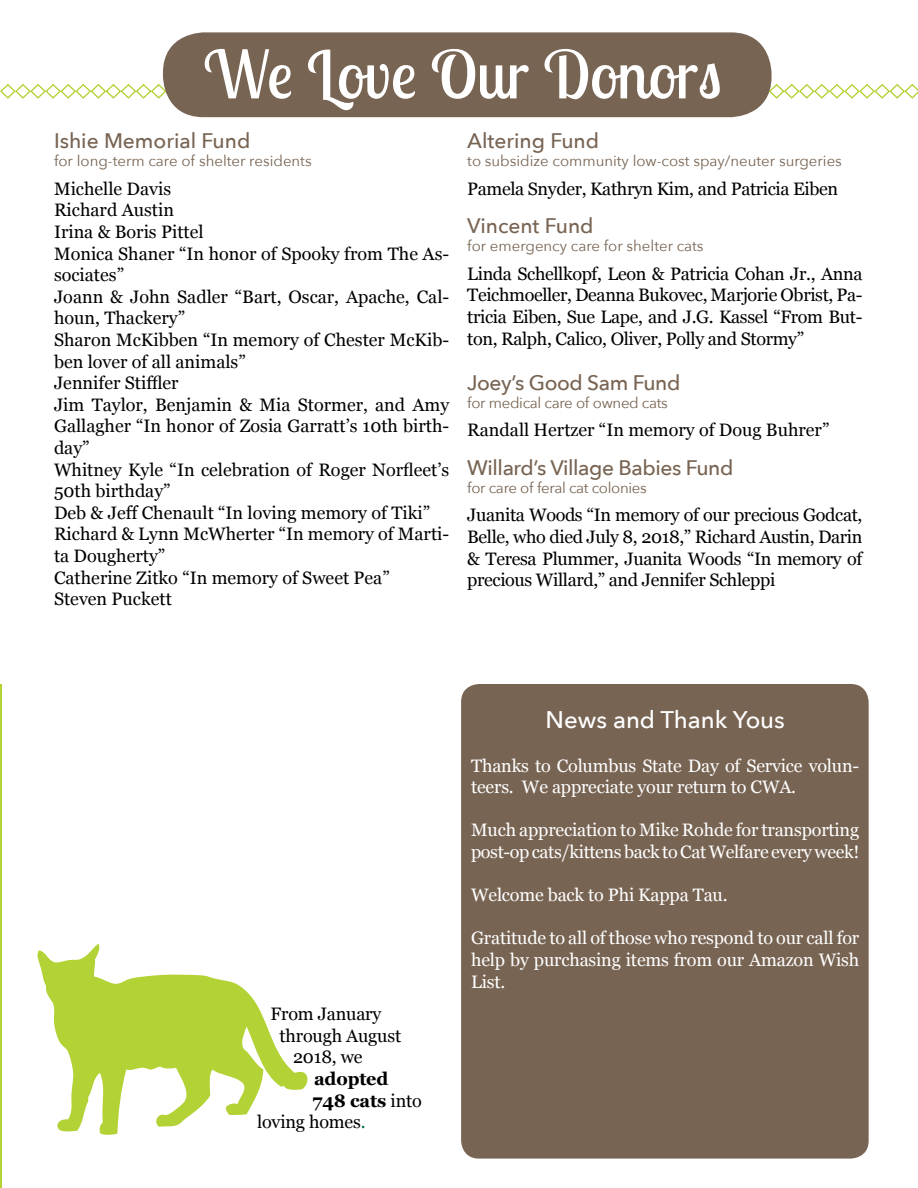
<style>
.page{position:relative;width:918px;height:1188px;background:#fff}
.page>*{position:absolute;margin:0;border:0;box-sizing:border-box;transform-origin:0 0}
.t1{font:66px "Lobster Two";color:#fff}
.t2{font:500 24px "Avenir Next";color:#fff}
.t3{font:500 21px "Avenir Next";letter-spacing:-.02em;color:#786453}
.t4{font:500 21px "Avenir Next";color:#786453}
.t5{font:18px/21.6px "Georgia";color:#000;text-align:justify}
.t6{font:18px/21.6px "Georgia";letter-spacing:-.01em;color:#fff}
.t7{font:18px "Georgia";letter-spacing:-.02em;color:#000}
.t8{font:700 18px "Georgia";letter-spacing:-.01em;color:#000}
.t9{font:15px "Avenir Next";color:#786453}
.t10{font:15px "Avenir Next";letter-spacing:-.02em;color:#786453}
.s1{font-weight:400}
.s2{color:#006f53}
</style>
<div class="page">
<svg style="left:0;top:83px;width:918px;height:17px"></svg>
<div style="left:163px;top:32px;width:609px;height:85px;background:#786453;border-radius:40px"></div>
<div style="left:461px;top:684px;width:408px;height:475px;background:#786453;border-radius:18px"></div>
<svg style="left:37px;top:944px;width:271px;height:191px"></svg>
<hr style="left:0;top:684px;width:1px;height:504px;background:#b3d235">
<h1 class="t1" style="left:203px;top:32px;width:520px">We Love Our Donors</h1>
<p class="t4" style="left:54px;top:123px;width:198px">Ishie Memorial Fund</p>
<p class="t9" style="left:54px;top:149px;width:259px">for long-term care of shelter residents</p>
<p class="t5" style="left:54px;top:177px;width:397px;text-align:left">Michelle Davis<br>Richard Austin<br>Irina &amp; Boris Pittel<br>Monica Shaner “In honor of Spooky from The As&shy;sociates”<br>Joann &amp; John Sadler “Bart, Oscar, Apache, Cal&shy;houn, Thackery”<br>Sharon McKibben “In memory of Chester McKib&shy;ben lover of all animals”<br>Jennifer Stiffler<br>Jim Taylor, Benjamin &amp; Mia Stormer, and Amy<br>Gallagher “In honor of Zosia Garratt’s 10th birth&shy;day”<br>Whitney Kyle “In celebration of Roger Norfleet’s<br>50th birthday”<br>Deb &amp; Jeff Chenault “In loving memory of Tiki”<br>Richard &amp; Lynn McWherter “In memory of Marti&shy;ta Dougherty”<br>Catherine Zitko “In memory of Sweet Pea”<br>Steven Puckett</p>
<p class="t4" style="left:467px;top:123px;width:133px">Altering Fund</p>
<p class="t9" style="left:467px;top:149px;width:376px">to subsidize community low-cost spay/neuter surgeries</p>
<p class="t7" style="left:467px;top:175px;width:373px">Pamela Snyder, Kathryn Kim, and Patricia Eiben</p>
<p class="t4" style="left:467px;top:208px;width:128px">Vincent Fund</p>
<p class="t9" style="left:467px;top:234px;width:238px">for emergency care for shelter cats</p>
<p class="t5" style="left:467px;top:262px;width:397px">Linda Schellkopf, Leon &amp; Patricia Cohan Jr., Anna Teichmoeller, Deanna Bukovec, Marjorie Obrist, Pa&shy;tricia Eiben, Sue Lape, and J.G. Kassel “From But&shy;ton, Ralph, Calico, Oliver, Polly and Stormy”</p>
<p class="t3" style="left:467px;top:365px;width:215px">Joey’s Good Sam Fund</p>
<p class="t10" style="left:467px;top:390px;width:202px">for medical care of owned cats</p>
<p class="t5" style="left:467px;top:419px;width:364px">Randall Hertzer “In memory of Doug Buhrer”</p>
<p class="t3" style="left:467px;top:450px;width:268px">Willard’s Village Babies Fund</p>
<p class="t10" style="left:467px;top:475px;width:181px">for care of feral cat colonies</p>
<p class="t5" style="left:467px;top:504px;width:397px">Juanita Woods “In memory of our precious Godcat, Belle, who died July 8, 2018,” Richard Austin, Darin &amp; Teresa Plummer, Juanita Woods “In memory of precious Willard,” and Jennifer Schleppi</p>
<p class="t5" style="left:271px;top:1002px;width:112px">From January</p>
<p class="t5" style="left:280px;top:1024px;width:123px">through August</p>
<p class="t5" style="left:293px;top:1046px;width:71px">2018, we</p>
<p class="t8" style="left:314px;top:1065px;width:76px">adopted</p>
<p class="t8" style="left:313px;top:1087px;width:111px">748 cats <span class="s1">into</span></p>
<p class="t5" style="left:257px;top:1110px;width:110px">loving homes<span class="s2">.</span></p>
<h2 class="t2" style="left:546px;top:700px;width:241px">News and Thank Yous</h2>
<p class="t6" style="left:471px;top:754px;width:390px">Thanks to Columbus State Day of Service volun&shy;teers. We appreciate your return to CWA.</p>
<p class="t6" style="left:471px;top:819px;width:390px">Much appreciation to Mike Rohde for transporting post-op cats/kittens back to Cat Welfare every week!</p>
<p class="t6" style="left:471px;top:883px;width:258px">Welcome back to Phi Kappa Tau.</p>
<p class="t6" style="left:471px;top:927px;width:390px;text-align:justify">Gratitude to all of those who respond to our call for help by purchasing items from our Amazon Wish List.</p>
</div>
